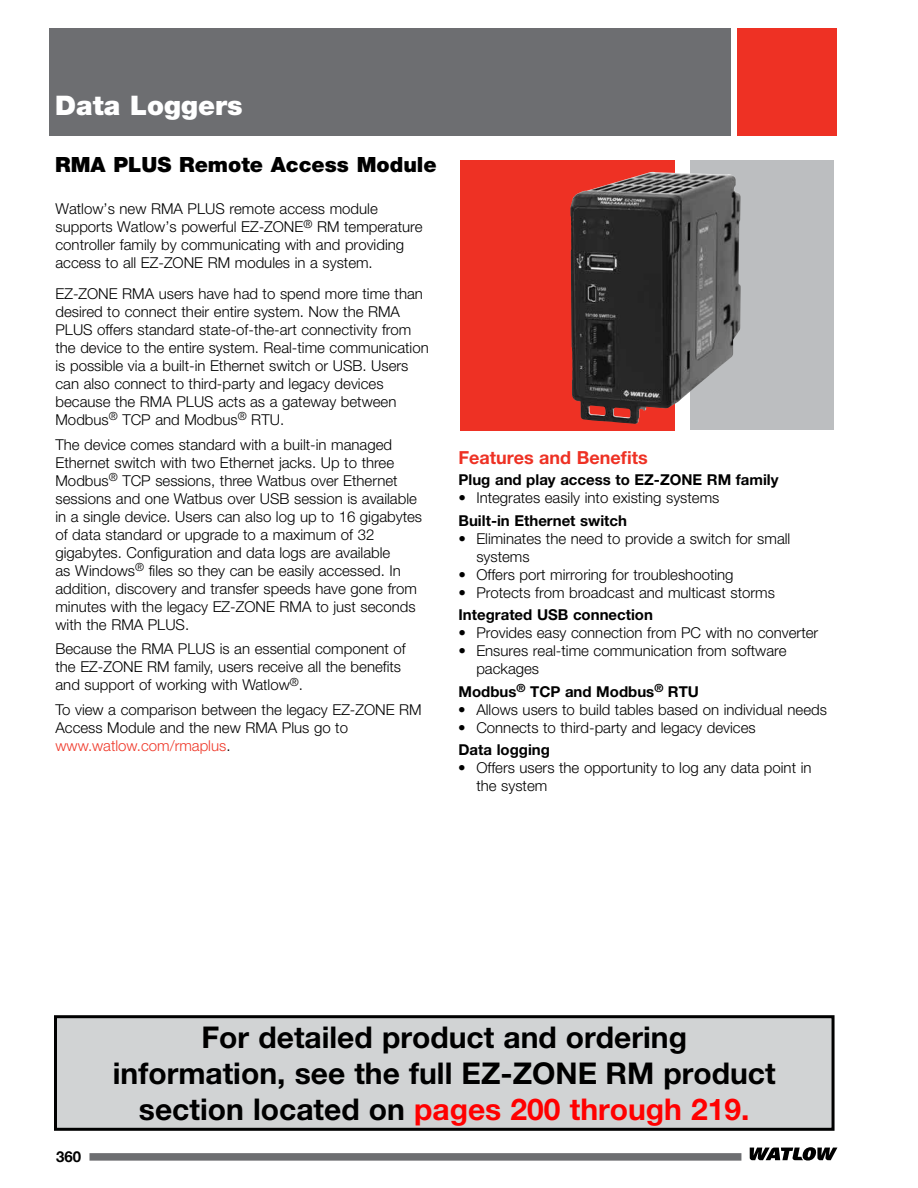
<style>
.page{position:relative;width:918px;height:1188px;background:#fff}
.page>*{position:absolute;margin:0;border:0;box-sizing:border-box;transform-origin:0 0}
.t1{font:700 30px/36px "Helvetica Neue LT Std";color:#000;text-align:center}
.t2{font:900 27px "Helvetica Neue LT Std";color:#fff}
.t3{font:900 21px "Helvetica Neue LT Std";color:#000}
.t4{font:700 18px "Helvetica Neue LT Std";color:#ee3124}
.t5{font:300 15px/18px "Helvetica Neue LT Std";color:#000}
.t6{font:700 15px "Helvetica Neue LT Std";color:#000}
.t7{font:700 15px "Helvetica Neue";color:#000}
.s1{color:#ef3829}
.s2{color:#f00}
</style>
<div class="page">
<div style="left:49px;top:28px;width:682px;height:108px;background:#6d6e71"></div>
<div style="left:737px;top:28px;width:100px;height:108px;background:#ee3124"></div>
<div style="left:89px;top:1153px;width:652px;height:8px;background:#6d6e71"></div>
<svg style="left:750px;top:1147px;width:87px;height:14px"></svg>
<div style="left:690px;top:161px;width:144px;height:269px;background:#bcbec0"></div>
<div style="left:460px;top:161px;width:215px;height:270px;background:#ee3124"></div>
<img style="left:570px;top:172px;width:171px;height:252px">
<div style="left:56px;top:1017px;width:777px;height:112px;background:#d1d3d4"></div>
<div style="left:54px;top:1015px;width:781px;height:116px;border:3px solid #000"></div>
<h2 class="t2" style="left:55px;top:90px;width:189px">Data Loggers</h2>
<h3 class="t3" style="left:55px;top:152px;width:383px">RMA PLUS Remote Access Module</h3>
<p class="t5" style="left:56px;top:200px;width:369px">Watlow’s new RMA PLUS remote access module supports Watlow’s powerful EZ-ZONE<sup>®</sup> RM temperature controller family by communicating with and providing access to all EZ-ZONE RM modules in a system.</p>
<p class="t5" style="left:56px;top:284px;width:375px">EZ-ZONE RMA users have had to spend more time than desired to connect their entire system. Now the RMA PLUS offers standard state-of-the-art connectivity from the device to the entire system. Real-time communication is possible via a built-in Ethernet switch or USB. Users can also connect to third-party and legacy devices because the RMA PLUS acts as a gateway between Modbus<sup>®</sup> TCP and Modbus<sup>®</sup> RTU.</p>
<p class="t5" style="left:55px;top:435px;width:368px">The device comes standard with a built-in managed Ethernet switch with two Ethernet jacks. Up to three Modbus<sup>®</sup> TCP sessions, three Watbus over Ethernet sessions and one Watbus over USB session is available in a single device. Users can also log up to 16 gigabytes of data standard or upgrade to a maximum of 32 gigabytes. Configuration and data logs are available<br>as Windows<sup>®</sup> files so they can be easily accessed. In addition, discovery and transfer speeds have gone from minutes with the legacy EZ-ZONE RMA to just seconds with the RMA PLUS.</p>
<p class="t5" style="left:55px;top:640px;width:352px">Because the RMA PLUS is an essential component of the EZ-ZONE RM family, users receive all the benefits and support of working with Watlow<sup>®</sup>.</p>
<p class="t5" style="left:55px;top:701px;width:368px">To view a comparison between the legacy EZ-ZONE RM<br>Access Module and the new RMA Plus go to <span class="s1">www.watlow.com/rmaplus</span>.</p>
<p class="t4" style="left:458px;top:447px;width:191px">Features and Benefits</p>
<p class="t6" style="left:459px;top:471px;width:322px">Plug and play access to EZ-ZONE RM family</p>
<p class="t5" style="left:458px;top:489px;width:263px">• Integrates easily into existing systems</p>
<p class="t6" style="left:459px;top:511px;width:170px">Built-in Ethernet switch</p>
<p class="t5" style="left:476px;top:529px;width:315px;text-indent:-18px">• Eliminates the need to provide a switch for small systems</p>
<p class="t5" style="left:458px;top:565px;width:277px">• Offers port mirroring for troubleshooting</p>
<p class="t5" style="left:458px;top:583px;width:318px">• Protects from broadcast and multicast storms</p>
<p class="t6" style="left:459px;top:606px;width:196px">Integrated USB connection</p>
<p class="t5" style="left:458px;top:624px;width:361px">• Provides easy connection from PC with no converter</p>
<p class="t5" style="left:476px;top:642px;width:312px;text-indent:-18px">• Ensures real-time communication from software packages</p>
<p class="t6" style="left:459px;top:682px;width:242px">Modbus<sup>®</sup> TCP and Modbus<sup>®</sup> RTU</p>
<p class="t5" style="left:458px;top:700px;width:370px">• Allows users to build tables based on individual needs</p>
<p class="t5" style="left:458px;top:718px;width:299px">• Connects to third-party and legacy devices</p>
<p class="t6" style="left:459px;top:741px;width:93px">Data logging</p>
<p class="t5" style="left:476px;top:759px;width:337px;text-indent:-18px">• Offers users the opportunity to log any data point in the system</p>
<p class="t7" style="left:56px;top:1147px;width:27px">360</p>
<h1 class="t1" style="left:113px;top:1018px;width:664px">For detailed product and ordering information, see the full EZ-ZONE RM product section located on <span class="s2">pages 200 through 219.</span></h1>
</div>
